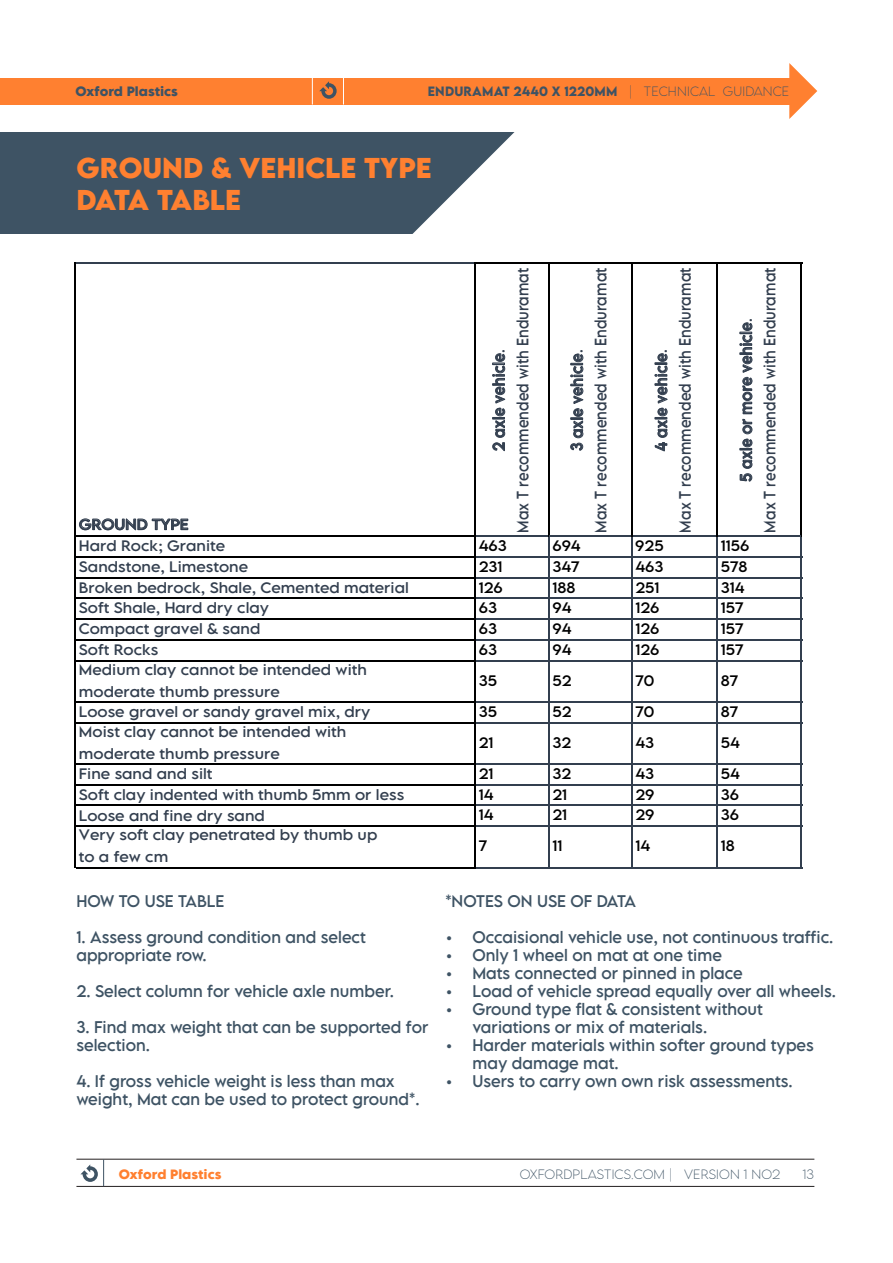
<style>
.page{position:relative;width:893px;height:1263px;background:#fff}
.page>*{position:absolute;margin:0;border:0;box-sizing:border-box;transform-origin:0 0}
.t1{font:700 25.5px/32.4px "LEMONMILK Pro";color:#ff8030}
.t2{font:15px/18px "LEMONMILK Pro";color:#3e5364}
.t3{font:14.7px/23.9px "LEMONMILK Pro";color:#333f4f;text-align:center;scale:.92 1}
.t4{font:13.5px/21.9px "LEMONMILK Pro";color:#333f4f;scale:1.09 1}
.t5{font:13.5px "LEMONMILK Pro";color:#000;scale:1.09 1}
.t6{font:600 12px "LEMONMILK Pro";letter-spacing:.015em;color:#3e5364}
.t7{font:200 12px "LEMONMILK Pro";letter-spacing:.015em;color:#3e5364}
.t8{font:700 12px "LEMONMILK Pro";color:#3e5364}
.t9{font:700 12px "LEMONMILK Pro";color:#ff8030}
.s1{font-weight:200}
</style>
<div class="page">
<svg style="left:74px;top:405px;width:313px;height:464px"></svg>
<div style="left:0;top:132px;width:653px;height:102px;background:#3e5364"></div>
<svg style="left:380px;top:132px;width:347px;height:485px"></svg>
<div style="left:0;top:78px;width:789px;height:27px;background:#ff8030"></div>
<svg style="left:789px;top:63px;width:28px;height:56px"></svg>
<svg style="left:312px;top:78px;width:1px;height:27px"></svg>
<svg style="left:343px;top:78px;width:1px;height:27px"></svg>
<svg style="left:319px;top:81px;width:18px;height:18px"></svg>
<hr style="left:76px;top:1159px;width:738px;height:1px;background:#231f20">
<hr style="left:76px;top:1186px;width:738px;height:1px;background:#231f20">
<svg style="left:80px;top:1159px;width:24px;height:27px"></svg>
<hr style="left:76px;top:262px;width:398px;height:2px;background:#333f4f">
<hr style="left:76px;top:536px;width:400px;height:1px;background:#000">
<hr style="left:476px;top:536px;width:72px;height:1px;background:#333f4f">
<hr style="left:548px;top:264px;width:2px;height:273px;background:#000">
<hr style="left:550px;top:536px;width:81px;height:1px;background:#333f4f">
<hr style="left:631px;top:264px;width:2px;height:273px;background:#000">
<hr style="left:633px;top:536px;width:83px;height:1px;background:#333f4f">
<hr style="left:716px;top:264px;width:2px;height:273px;background:#000">
<hr style="left:801px;top:264px;width:1px;height:273px;background:#000">
<hr style="left:76px;top:556px;width:400px;height:2px;background:#000">
<hr style="left:76px;top:577px;width:400px;height:1px;background:#000">
<hr style="left:76px;top:598px;width:400px;height:1px;background:#000">
<hr style="left:76px;top:618px;width:400px;height:2px;background:#000">
<hr style="left:76px;top:639px;width:400px;height:1px;background:#000">
<hr style="left:76px;top:660px;width:400px;height:1px;background:#000">
<hr style="left:76px;top:701px;width:400px;height:2px;background:#000">
<hr style="left:76px;top:722px;width:400px;height:1px;background:#000">
<hr style="left:76px;top:763px;width:400px;height:2px;background:#000">
<hr style="left:76px;top:784px;width:400px;height:1px;background:#000">
<hr style="left:76px;top:805px;width:400px;height:1px;background:#000">
<hr style="left:76px;top:825px;width:400px;height:2px;background:#000">
<hr style="left:76px;top:867px;width:400px;height:1px;background:#000">
<hr style="left:75px;top:262px;width:1px;height:606px;background:#000">
<hr style="left:474px;top:262px;width:2px;height:606px;background:#000">
<hr style="left:548px;top:537px;width:2px;height:331px;background:#333f4f">
<hr style="left:631px;top:537px;width:2px;height:331px;background:#333f4f">
<hr style="left:716px;top:537px;width:2px;height:331px;background:#333f4f">
<hr style="left:801px;top:537px;width:1px;height:331px;background:#333f4f">
<hr style="left:476px;top:262px;width:326px;height:2px;background:#000">
<hr style="left:718px;top:536px;width:83px;height:1px;background:#333f4f">
<hr style="left:476px;top:556px;width:326px;height:2px;background:#333f4f">
<hr style="left:476px;top:577px;width:326px;height:1px;background:#333f4f">
<hr style="left:476px;top:598px;width:326px;height:1px;background:#333f4f">
<hr style="left:476px;top:618px;width:326px;height:2px;background:#333f4f">
<hr style="left:476px;top:639px;width:326px;height:1px;background:#333f4f">
<hr style="left:476px;top:660px;width:326px;height:1px;background:#333f4f">
<hr style="left:476px;top:701px;width:326px;height:2px;background:#333f4f">
<hr style="left:476px;top:722px;width:326px;height:1px;background:#333f4f">
<hr style="left:476px;top:763px;width:326px;height:2px;background:#333f4f">
<hr style="left:476px;top:784px;width:326px;height:1px;background:#333f4f">
<hr style="left:476px;top:805px;width:326px;height:1px;background:#333f4f">
<hr style="left:476px;top:825px;width:326px;height:2px;background:#333f4f">
<hr style="left:476px;top:867px;width:326px;height:1px;background:#333f4f">
<p class="t8" style="left:75px;top:84px;width:104px">Oxford Plastics</p>
<p class="t6" style="left:428px;top:84px;width:363px">ENDURAMAT 2440 X 1220MM <span class="s1">| TECHNICAL GUIDANCE</span></p>
<p class="t1" style="left:77px;top:152px;width:357px">GROUND &amp; VEHICLE TYPE<br>DATA TABLE</p>
<p class="t4" style="left:79px;top:513px;width:102px">GROUND TYPE</p>
<p class="t3" style="left:487px;top:532px;width:289px;rotate:-90deg">2 axle vehicle.<br>Max T recommended with Enduramat</p>
<p class="t3" style="left:565px;top:532px;width:289px;rotate:-90deg">3 axle vehicle.<br>Max T recommended with Enduramat</p>
<p class="t3" style="left:649px;top:532px;width:289px;rotate:-90deg">4 axle vehicle.<br>Max T recommended with Enduramat</p>
<p class="t3" style="left:734px;top:532px;width:289px;rotate:-90deg">5 axle or more vehicle.<br>Max T recommended with Enduramat</p>
<p class="t4" style="left:79px;top:535px;width:136px">Hard Rock; Granite</p>
<p class="t5" style="left:479px;top:537px;width:27px">463</p>
<p class="t5" style="left:552px;top:537px;width:27px">694</p>
<p class="t5" style="left:635px;top:537px;width:28px">925</p>
<p class="t5" style="left:721px;top:537px;width:28px">1156</p>
<p class="t4" style="left:79px;top:556px;width:157px">Sandstone, Limestone</p>
<p class="t5" style="left:479px;top:558px;width:23px">231</p>
<p class="t5" style="left:552px;top:558px;width:26px">347</p>
<p class="t5" style="left:635px;top:558px;width:27px">463</p>
<p class="t5" style="left:721px;top:558px;width:26px">578</p>
<p class="t4" style="left:79px;top:576px;width:304px">Broken bedrock, Shale, Cemented material</p>
<p class="t5" style="left:479px;top:578px;width:24px">126</p>
<p class="t5" style="left:552px;top:578px;width:23px">188</p>
<p class="t5" style="left:635px;top:578px;width:24px">251</p>
<p class="t5" style="left:721px;top:578px;width:23px">314</p>
<p class="t4" style="left:79px;top:597px;width:176px">Soft Shale, Hard dry clay</p>
<p class="t5" style="left:479px;top:599px;width:18px">63</p>
<p class="t5" style="left:552px;top:599px;width:19px">94</p>
<p class="t5" style="left:635px;top:599px;width:24px">126</p>
<p class="t5" style="left:721px;top:599px;width:22px">157</p>
<p class="t4" style="left:79px;top:618px;width:168px">Compact gravel &amp; sand</p>
<p class="t5" style="left:479px;top:620px;width:18px">63</p>
<p class="t5" style="left:552px;top:620px;width:19px">94</p>
<p class="t5" style="left:635px;top:620px;width:24px">126</p>
<p class="t5" style="left:721px;top:620px;width:22px">157</p>
<p class="t4" style="left:79px;top:639px;width:75px">Soft Rocks</p>
<p class="t5" style="left:479px;top:640px;width:18px">63</p>
<p class="t5" style="left:552px;top:640px;width:19px">94</p>
<p class="t5" style="left:635px;top:640px;width:24px">126</p>
<p class="t5" style="left:721px;top:640px;width:22px">157</p>
<p class="t4" style="left:79px;top:659px;width:266px">Medium clay cannot be intended with moderate thumb pressure</p>
<p class="t5" style="left:479px;top:672px;width:18px">35</p>
<p class="t5" style="left:552px;top:672px;width:19px">52</p>
<p class="t5" style="left:635px;top:672px;width:19px">70</p>
<p class="t5" style="left:721px;top:672px;width:17px">87</p>
<p class="t4" style="left:79px;top:701px;width:269px">Loose gravel or sandy gravel mix, dry</p>
<p class="t5" style="left:479px;top:703px;width:18px">35</p>
<p class="t5" style="left:552px;top:703px;width:19px">52</p>
<p class="t5" style="left:635px;top:703px;width:19px">70</p>
<p class="t5" style="left:721px;top:703px;width:17px">87</p>
<p class="t4" style="left:79px;top:721px;width:247px">Moist clay cannot be intended with moderate thumb pressure</p>
<p class="t5" style="left:479px;top:734px;width:15px">21</p>
<p class="t5" style="left:552px;top:734px;width:19px">32</p>
<p class="t5" style="left:635px;top:734px;width:19px">43</p>
<p class="t5" style="left:721px;top:734px;width:19px">54</p>
<p class="t4" style="left:79px;top:763px;width:124px">Fine sand and silt</p>
<p class="t5" style="left:479px;top:765px;width:15px">21</p>
<p class="t5" style="left:552px;top:765px;width:19px">32</p>
<p class="t5" style="left:635px;top:765px;width:19px">43</p>
<p class="t5" style="left:721px;top:765px;width:19px">54</p>
<p class="t4" style="left:79px;top:783px;width:300px">Soft clay indented with thumb 5mm or less</p>
<p class="t5" style="left:479px;top:785px;width:15px">14</p>
<p class="t5" style="left:552px;top:785px;width:15px">21</p>
<p class="t5" style="left:635px;top:785px;width:19px">29</p>
<p class="t5" style="left:721px;top:785px;width:18px">36</p>
<p class="t4" style="left:79px;top:804px;width:172px">Loose and fine dry sand</p>
<p class="t5" style="left:479px;top:806px;width:15px">14</p>
<p class="t5" style="left:552px;top:806px;width:15px">21</p>
<p class="t5" style="left:635px;top:806px;width:19px">29</p>
<p class="t5" style="left:721px;top:806px;width:18px">36</p>
<p class="t4" style="left:79px;top:824px;width:275px">Very soft clay penetrated by thumb up to a few cm</p>
<p class="t5" style="left:479px;top:837px;width:9px">7</p>
<p class="t5" style="left:552px;top:837px;width:11px">11</p>
<p class="t5" style="left:635px;top:837px;width:15px">14</p>
<p class="t5" style="left:721px;top:837px;width:14px">18</p>
<p class="t2" style="left:76px;top:892px;width:149px">HOW TO USE TABLE</p>
<p class="t2" style="left:76px;top:928px;width:291px">1. Assess ground condition and select appropriate row.</p>
<p class="t2" style="left:76px;top:982px;width:319px">2. Select column for vehicle axle number.</p>
<p class="t2" style="left:76px;top:1018px;width:354px">3. Find max weight that can be supported for selection.</p>
<p class="t2" style="left:76px;top:1072px;width:345px">4. If gross vehicle weight is less than max weight, Mat can be used to protect ground*.</p>
<p class="t2" style="left:445px;top:892px;width:192px">*NOTES ON USE OF DATA</p>
<p class="t2" style="left:445px;top:928px;width:389px">• Occaisional vehicle use, not continuous traffic.</p>
<p class="t2" style="left:445px;top:946px;width:278px">• Only 1 wheel on mat at one time</p>
<p class="t2" style="left:445px;top:964px;width:299px">• Mats connected or pinned in place</p>
<p class="t2" style="left:445px;top:982px;width:392px">• Load of vehicle spread equally over all wheels.</p>
<p class="t2" style="left:472px;top:1000px;width:292px;text-indent:-27px">• Ground type flat &amp; consistent without variations or mix of materials.</p>
<p class="t2" style="left:472px;top:1036px;width:343px;text-indent:-27px">• Harder materials within softer ground types may damage mat.</p>
<p class="t2" style="left:445px;top:1072px;width:349px">• Users to carry own own risk assessments.</p>
<p class="t9" style="left:119px;top:1166px;width:104px">Oxford Plastics</p>
<p class="t7" style="left:520px;top:1166px;width:262px">OXFORDPLASTICS.COM | VERSION 1 NO2</p>
<p class="t7" style="left:802px;top:1166px;width:13px">13</p>
</div>
